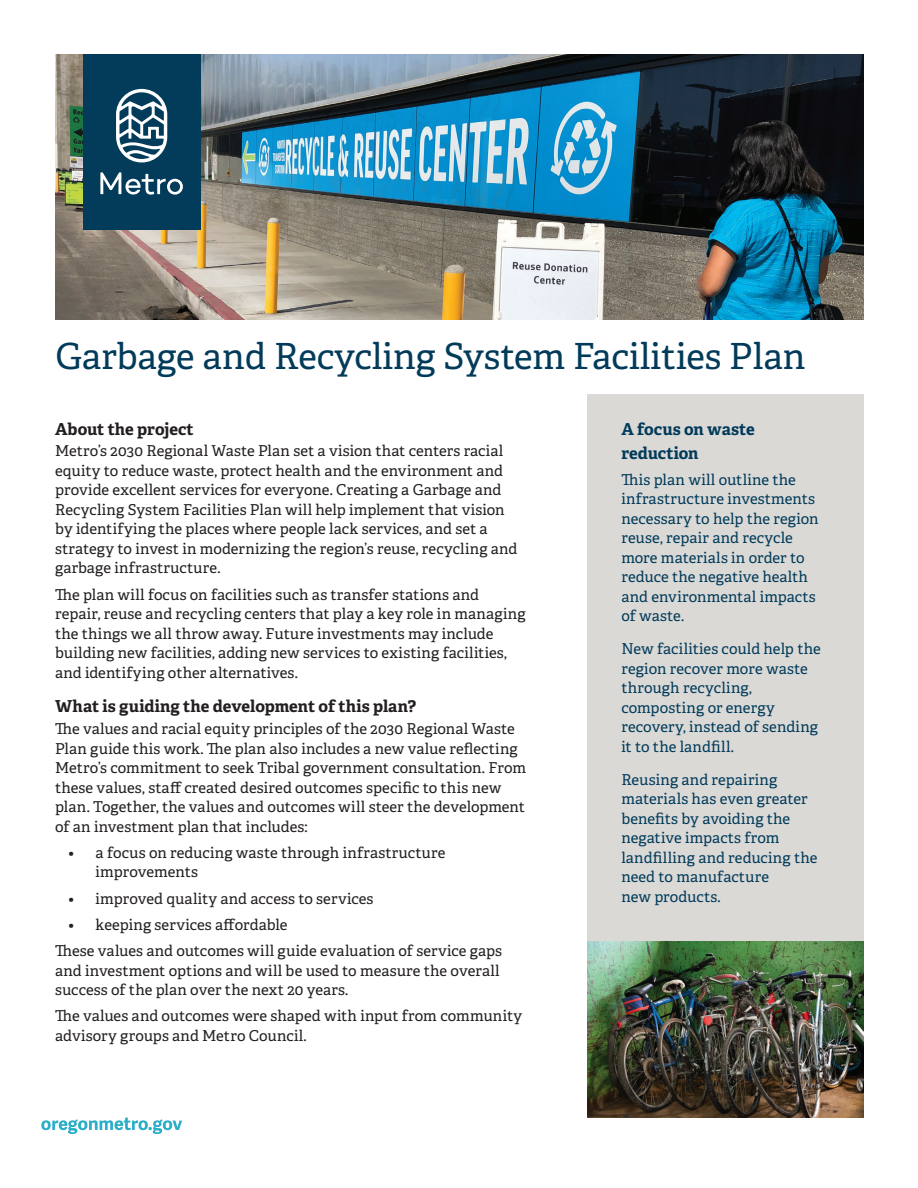
<style>
.page{position:relative;width:918px;height:1188px;background:#fff}
.page>*{position:absolute;margin:0;border:0;box-sizing:border-box;transform-origin:0 0}
.t1{font:36px "Adelle";color:#023b5a}
.t2{font:700 16.5px "Adelle";color:#231f20}
.t3{font:700 16.5px/24px "Adelle";color:#023b5a}
.t4{font:15px/19.5px "Adelle";letter-spacing:.005em;color:#231f20}
.t5{font:15px/19.5px "Adelle";letter-spacing:.005em;color:#023b5a}
</style>
<div class="page">
<img style="left:55px;top:54px;width:809px;height:266px">
<div style="left:83px;top:54px;width:117px;height:176px;background:#023c5a"></div>
<svg style="left:100px;top:172px;width:83px;height:23px"></svg>
<svg style="left:116px;top:89px;width:51px;height:73px"></svg>
<div style="left:587px;top:394px;width:277px;height:548px;background:#dad9d6"></div>
<svg style="left:41px;top:1117px;width:141px;height:17px"></svg>
<img style="left:587px;top:942px;width:277px;height:175px">
<h1 class="t1" style="left:56px;top:334px;width:752px">Garbage and Recycling System Facilities Plan</h1>
<p class="t2" style="left:55px;top:418px;width:140px">About the project</p>
<p class="t4" style="left:55px;top:442px;width:464px">Metro’s 2030 Regional Waste Plan set a vision that centers racial equity to reduce waste, protect health and the environment and provide excellent services for everyone. Creating a Garbage and Recycling System Facilities Plan will help implement that vision by identifying the places where people lack services, and set a strategy to invest in modernizing the region’s reuse, recycling and garbage infrastructure.</p>
<p class="t4" style="left:55px;top:585px;width:472px">The plan will focus on facilities such as transfer stations and repair, reuse and recycling centers that play a key role in managing the things we all throw away. Future investments may include building new facilities, adding new services to existing facilities, and identifying other alternatives.</p>
<p class="t2" style="left:55px;top:696px;width:362px">What is guiding the development of this plan?</p>
<p class="t4" style="left:55px;top:719px;width:473px">The values and racial equity principles of the 2030 Regional Waste Plan guide this work. The plan also includes a new value reflecting Metro’s commitment to seek Tribal government consultation. From these values, staff created desired outcomes specific to this new plan. Together, the values and outcomes will steer the development of an investment plan that includes:</p>
<p class="t4" style="left:96px;top:843px;width:351px;text-indent:-27px">• a focus on reducing waste through infrastructure improvements</p>
<p class="t4" style="left:69px;top:889px;width:306px">• improved quality and access to services</p>
<p class="t4" style="left:55px;top:912px;width:449px;line-height:26.2px;text-indent:14px">• keeping services affordable<br>These values and outcomes will guide evaluation of service gaps</p>
<p class="t4" style="left:55px;top:961px;width:446px">and investment options and will be used to measure the overall success of the plan over the next 20 years.</p>
<p class="t4" style="left:55px;top:1007px;width:469px">The values and outcomes were shaped with input from community advisory groups and Metro Council.</p>
<p class="t3" style="left:621px;top:417px;width:135px">A focus on waste reduction</p>
<p class="t5" style="left:621px;top:470px;width:199px">This plan will outline the infrastructure investments necessary to help the region reuse, repair and recycle more materials in order to reduce the negative health and environmental impacts of waste.</p>
<p class="t5" style="left:621px;top:639px;width:201px">New facilities could help the region recover more waste through recycling, composting or energy recovery, instead of sending it to the landfill.</p>
<p class="t5" style="left:621px;top:770px;width:198px">Reusing and repairing materials has even greater benefits by avoiding the negative impacts from landfilling and reducing the need to manufacture<br>new products.</p>
</div>
